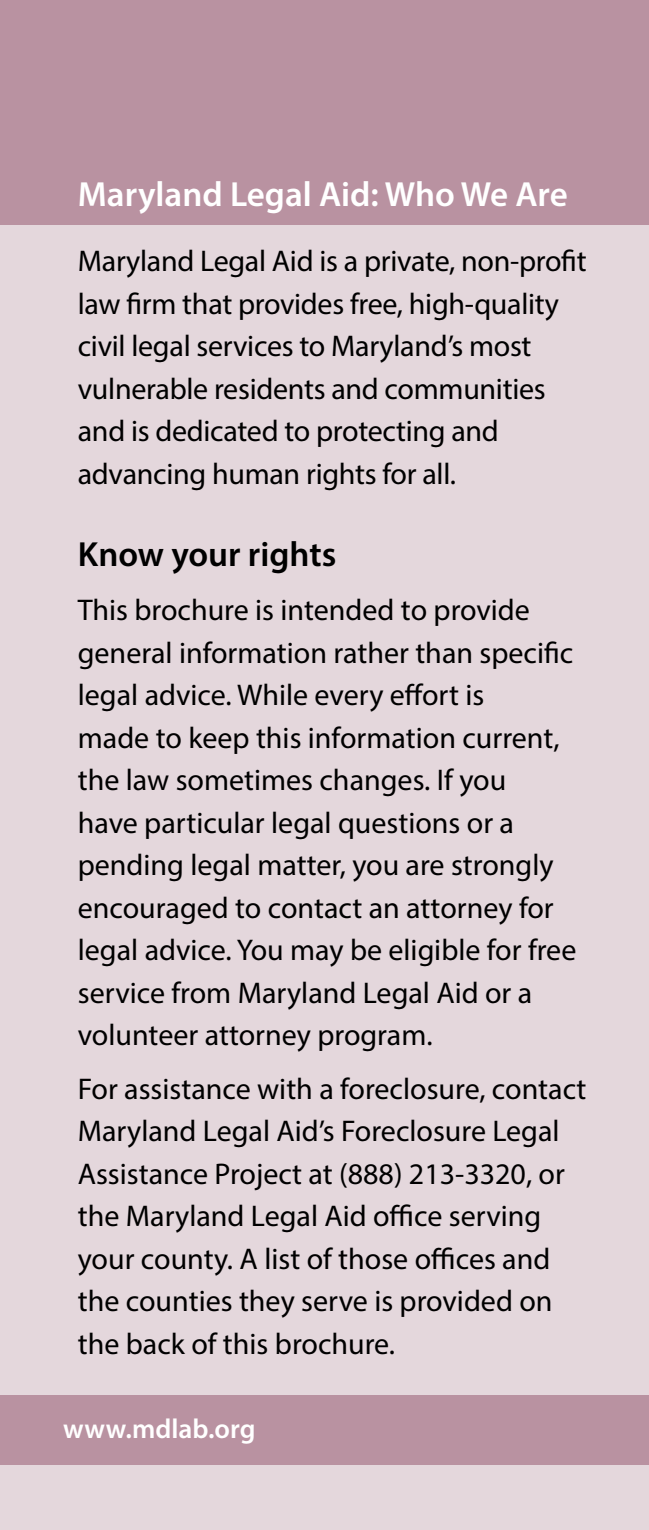
<style>
.page{position:relative;width:649px;height:1530px;background:#fff}
.page>*{position:absolute;margin:0;border:0;box-sizing:border-box;transform-origin:0 0}
.Panel_Heading_1{font:600 35px "Myriad Pro";color:#fff}
.Panel_Heading_1-2{font:600 35px "Myriad Pro";color:#000}
.body_copy-12pt{font:30px/42.5px "Myriad Pro";color:#000}
.Panel_Heading_1-3{font:30px/42.5px "Myriad Pro";color:#000}
.head_1{font:600 27.5px "Myriad Pro";color:#fff}
.s1{font-size:25px}
</style>
<div class="page">
<div style="left:0;top:225px;width:648px;height:1305px;background:#e4d7dc"></div>
<div style="left:0;top:1395px;width:648px;height:69px;background:#b992a1"></div>
<div style="left:0;top:0;width:648px;height:225px;background:#b992a1"></div>
<img style="left:648px;top:35px;width:1px;height:664px">
<p class="Panel_Heading_1" style="left:78px;top:172px;width:491px">Maryland Legal Aid: Who We Are</p>
<p class="body_copy-12pt" style="left:78px;top:239px;width:510px">Maryland Legal Aid is a private, non-profit law firm that provides free, high-quality civil legal services to Maryland’s most vulnerable residents and communities and is dedicated to protecting and advancing human rights for all.</p>
<p class="Panel_Heading_1-2" style="left:78px;top:532px;width:260px">Know your rights</p>
<p class="body_copy-12pt" style="left:78px;top:588px;width:499px">This brochure is intended to provide general information rather than specific legal advice. While every effort is<br>made to keep this information current, the law sometimes changes. If you<br>have particular legal questions or a pending legal matter, you are strongly encouraged to contact an attorney for legal advice. You may be eligible for free service from Maryland Legal Aid or a volunteer attorney program.</p>
<p class="Panel_Heading_1-3" style="left:78px;top:1067px;width:509px">For assistance with a foreclosure, contact Maryland Legal Aid’s Foreclosure Legal Assistance Project at (888) 213-3320, or the Maryland Legal Aid office serving your county. A list of those offices and the counties they serve is provided on the back of this brochure.</p>
<p class="head_1" style="left:35px;top:1411px;width:221px"><span class="s1">b</span> www.mdlab.org</p>
<p class="head_1" style="left:81px;top:1413px;width:194px">www.mdlab.org</p>
</div>
